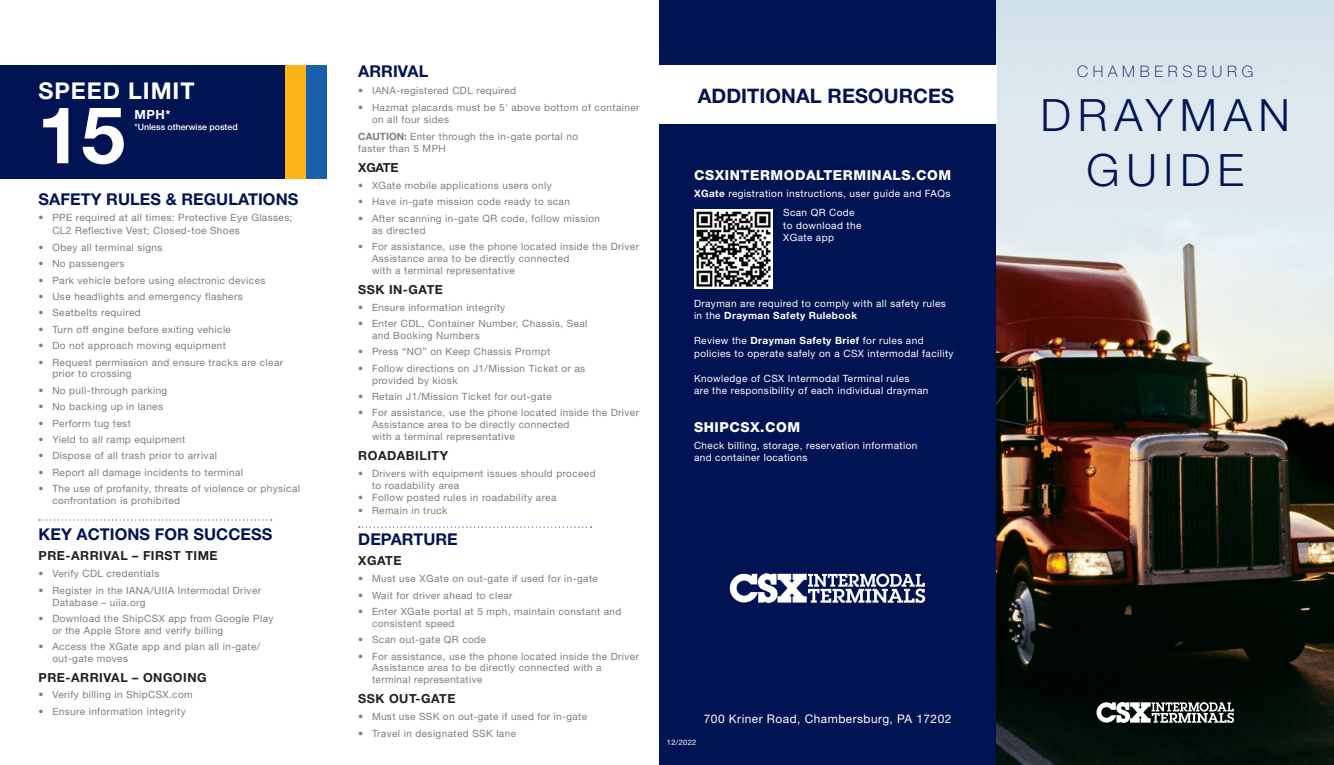
<style>
.page{position:relative;width:1334px;height:765px;background:#fff}
.page>*{position:absolute;margin:0;border:0;box-sizing:border-box;transform-origin:0 0}
.t1{font:700 79px "Helvetica Neue LT Std";color:#fff}
.t2{font:300 44.62px/55.1px "Helvetica Neue LT Std";letter-spacing:.15em;color:#001353;text-align:center}
.t3{font:700 23.12px "Helvetica Neue LT Std";letter-spacing:.04em;color:#fff}
.t4{font:700 20px "Helvetica Neue LT Std";letter-spacing:.005em;color:#001353}
.t5{font:700 16.25px "Helvetica Neue LT Std";letter-spacing:.005em;color:#001353}
.t6{font:100 15.75px "Helvetica Neue LT Std";letter-spacing:.3em;color:#001353}
.t7{font:800 13.75px "Helvetica Neue LT Std";letter-spacing:.04em;color:#fff}
.t8{font:700 12.62px "Helvetica Neue LT Std";color:#fff}
.t9{font:700 12.5px "Helvetica Neue LT Std";letter-spacing:.04em;color:#231f20}
.t10{font:11.88px "Helvetica Neue LT Std";letter-spacing:.04em;color:#fff}
.t11{font:10px/11.9px "Helvetica Neue LT Std";letter-spacing:.04em;color:#7e7c7b}
.t12{font:10px/12.5px "Helvetica Neue LT Std";letter-spacing:.04em;color:#fff}
.t13{font:700 10px "Helvetica Neue LT Std";letter-spacing:.04em;color:#fff}
.t14{font:500 8.75px "Helvetica Neue LT Std";color:#fff}
.t15{font:7.5px "Helvetica Neue LT Std";letter-spacing:.04em;color:#fff}
.s1{font-weight:700}
.s2{font-weight:400}
</style>
<div class="page">
<div style="left:658px;top:0;width:338px;height:765px;background:#001353"></div>
<div style="left:0;top:65px;width:326px;height:114px;background:#001353"></div>
<img style="left:996px;top:0;width:337px;height:765px">
<svg style="left:1096px;top:702px;width:137px;height:21px"></svg>
<div style="left:306px;top:65px;width:20px;height:114px;background:#1b60ae"></div>
<div style="left:285px;top:65px;width:21px;height:114px;background:#fbb416"></div>
<svg style="left:39px;top:519px;width:233px;height:2px"></svg>
<svg style="left:359px;top:526px;width:232px;height:2px"></svg>
<svg style="left:729px;top:573px;width:196px;height:30px"></svg>
<div style="left:645px;top:65px;width:351px;height:59px;background:#fff"></div>
<img style="left:694px;top:209px;width:78px;height:79px">
<p class="t3" style="left:39px;top:76px;width:157px">SPEED LIMIT</p>
<p class="t1" style="left:37px;top:86px;width:89px">15</p>
<p class="t8" style="left:134px;top:107px;width:37px">MPH*</p>
<p class="t14" style="left:134px;top:122px;width:105px">*Unless otherwise posted</p>
<p class="t5" style="left:39px;top:189px;width:261px">SAFETY RULES &amp; REGULATIONS</p>
<p class="t11" style="left:52px;top:211px;width:242px;line-height:12.5px;text-indent:-14px">• PPE required at all times: Protective Eye Glasses;<br>CL2 Reflective Vest; Closed-toe Shoes</p>
<p class="t11" style="left:39px;top:241px;width:125px">• Obey all terminal signs</p>
<p class="t11" style="left:39px;top:258px;width:87px">• No passengers</p>
<p class="t11" style="left:39px;top:274px;width:228px">• Park vehicle before using electronic devices</p>
<p class="t11" style="left:39px;top:290px;width:206px">• Use headlights and emergency flashers</p>
<p class="t11" style="left:39px;top:307px;width:104px">• Seatbelts required</p>
<p class="t11" style="left:39px;top:323px;width:194px">• Turn off engine before exiting vehicle</p>
<p class="t11" style="left:39px;top:340px;width:189px">• Do not approach moving equipment</p>
<p class="t11" style="left:52px;top:356px;width:232px;text-indent:-14px">• Request permission and ensure tracks are clear prior to crossing</p>
<p class="t11" style="left:39px;top:384px;width:130px">• No pull-through parking</p>
<p class="t11" style="left:39px;top:401px;width:126px">• No backing up in lanes</p>
<p class="t11" style="left:39px;top:417px;width:94px">• Perform tug test</p>
<p class="t11" style="left:39px;top:433px;width:148px">• Yield to all ramp equipment</p>
<p class="t11" style="left:39px;top:450px;width:180px">• Dispose of all trash prior to arrival</p>
<p class="t11" style="left:39px;top:466px;width:206px">• Report all damage incidents to terminal</p>
<p class="t11" style="left:52px;top:482px;width:249px;text-indent:-14px">• The use of profanity, threats of violence or physical confrontation is prohibited</p>
<p class="t5" style="left:39px;top:524px;width:235px">KEY ACTIONS FOR SUCCESS</p>
<p class="t9" style="left:39px;top:547px;width:180px">PRE-ARRIVAL – FIRST TIME</p>
<p class="t11" style="left:39px;top:567px;width:122px">• Verify CDL credentials</p>
<p class="t11" style="left:52px;top:584px;width:210px;text-indent:-14px">• Register in the IANA/UIIA Intermodal Driver<br>Database – uiia.org</p>
<p class="t11" style="left:52px;top:612px;width:223px;text-indent:-14px">• Download the ShipCSX app from Google Play or the Apple Store and verify billing</p>
<p class="t11" style="left:52px;top:641px;width:209px;text-indent:-14px">• Access the XGate app and plan all in-gate/ out-gate moves</p>
<p class="t9" style="left:39px;top:670px;width:169px">PRE-ARRIVAL – ONGOING</p>
<p class="t11" style="left:39px;top:689px;width:156px">• Verify billing in ShipCSX.com</p>
<p class="t11" style="left:39px;top:705px;width:148px">• Ensure information integrity</p>
<p class="t5" style="left:358px;top:61px;width:72px">ARRIVAL</p>
<p class="t11" style="left:358px;top:84px;width:159px">• IANA-registered CDL required</p>
<p class="t11" style="left:372px;top:101px;width:269px;line-height:12.5px;text-indent:-14px">• Hazmat placards must be 5' above bottom of container on all four sides</p>
<p class="t11" style="left:358px;top:130px;width:221px"><span class="s1">CAUTION:</span> Enter through the in-gate portal no faster than 5 MPH</p>
<p class="t9" style="left:358px;top:160px;width:42px">XGATE</p>
<p class="t11" style="left:358px;top:179px;width:195px">• XGate mobile applications users only</p>
<p class="t11" style="left:358px;top:196px;width:213px">• Have in-gate mission code ready to scan</p>
<p class="t11" style="left:372px;top:212px;width:230px;text-indent:-14px">• After scanning in-gate QR code, follow mission as directed</p>
<p class="t11" style="left:372px;top:240px;width:268px;text-indent:-14px">• For assistance, use the phone located inside the Driver<br>Assistance area to be directly connected<br>with a terminal representative</p>
<p class="t9" style="left:358px;top:282px;width:86px">SSK IN-GATE</p>
<p class="t11" style="left:358px;top:301px;width:148px">• Ensure information integrity</p>
<p class="t11" style="left:372px;top:317px;width:217px;text-indent:-14px">• Enter CDL, Container Number, Chassis, Seal and Booking Numbers</p>
<p class="t11" style="left:358px;top:346px;width:193px">• Press “NO” on Keep Chassis Prompt</p>
<p class="t11" style="left:372px;top:362px;width:215px;text-indent:-14px">• Follow directions on J1/Mission Ticket or as provided by kiosk</p>
<p class="t11" style="left:358px;top:390px;width:195px">• Retain J1/Mission Ticket for out-gate</p>
<p class="t11" style="left:372px;top:407px;width:268px;text-indent:-14px">• For assistance, use the phone located inside the Driver<br>Assistance area to be directly connected<br>with a terminal representative</p>
<p class="t9" style="left:358px;top:448px;width:91px">ROADABILITY</p>
<p class="t11" style="left:358px;top:467px;width:239px">• Drivers with equipment issues should proceed</p>
<p class="t11" style="left:372px;top:479px;width:89px">to roadability area</p>
<p class="t11" style="left:358px;top:492px;width:200px">• Follow posted rules in roadability area</p>
<p class="t11" style="left:358px;top:504px;width:91px">• Remain in truck</p>
<p class="t5" style="left:358px;top:529px;width:101px">DEPARTURE</p>
<p class="t9" style="left:358px;top:553px;width:45px">XGATE</p>
<p class="t11" style="left:358px;top:573px;width:241px">• Must use XGate on out-gate if used for in-gate</p>
<p class="t11" style="left:358px;top:589px;width:156px">• Wait for driver ahead to clear</p>
<p class="t11" style="left:372px;top:605px;width:251px;text-indent:-14px">• Enter XGate portal at 5 mph, maintain constant and consistent speed</p>
<p class="t11" style="left:358px;top:634px;width:129px">• Scan out-gate QR code</p>
<p class="t11" style="left:372px;top:650px;width:268px;text-indent:-14px">• For assistance, use the phone located inside the Driver<br>Assistance area to be directly connected with a terminal representative</p>
<p class="t9" style="left:358px;top:691px;width:99px">SSK OUT-GATE</p>
<p class="t11" style="left:358px;top:711px;width:230px">• Must use SSK on out-gate if used for in-gate</p>
<p class="t11" style="left:358px;top:727px;width:159px">• Travel in designated SSK lane</p>
<p class="t4" style="left:697px;top:83px;width:258px">ADDITIONAL RESOURCES</p>
<p class="t7" style="left:694px;top:166px;width:258px">CSXINTERMODALTERMINALS.COM</p>
<p class="t12" style="left:694px;top:187px;width:258px"><span class="s1">XGate</span> registration instructions, user guide and FAQs</p>
<p class="t12" style="left:783px;top:206px;width:80px">Scan QR Code to download the<br>XGate app</p>
<p class="t12" style="left:694px;top:297px;width:253px">Drayman are required to comply with all safety rules</p>
<p class="t13" style="left:694px;top:309px;width:165px"><span class="s2">in the</span> Drayman Safety Rulebook</p>
<p class="t12" style="left:694px;top:334px;width:261px">Review the <span class="s1">Drayman Safety Brief</span> for rules and policies to operate safely on a CSX intermodal facility</p>
<p class="t12" style="left:694px;top:372px;width:217px">Knowledge of CSX Intermodal Terminal rules</p>
<p class="t12" style="left:694px;top:384px;width:236px">are the responsibility of each individual drayman</p>
<p class="t7" style="left:694px;top:418px;width:108px">SHIPCSX.COM</p>
<p class="t12" style="left:694px;top:439px;width:225px">Check billing, storage, reservation information and container locations</p>
<p class="t15" style="left:667px;top:738px;width:31px">12/2022</p>
<p class="t10" style="left:703px;top:712px;width:249px">700 Kriner Road, Chambersburg, PA 17202</p>
<p class="t6" style="left:1076px;top:62px;width:178px">CHAMBERSBURG</p>
<p class="t2" style="left:1040px;top:86px;width:251px">DRAYMAN<br>GUIDE</p>
</div>
